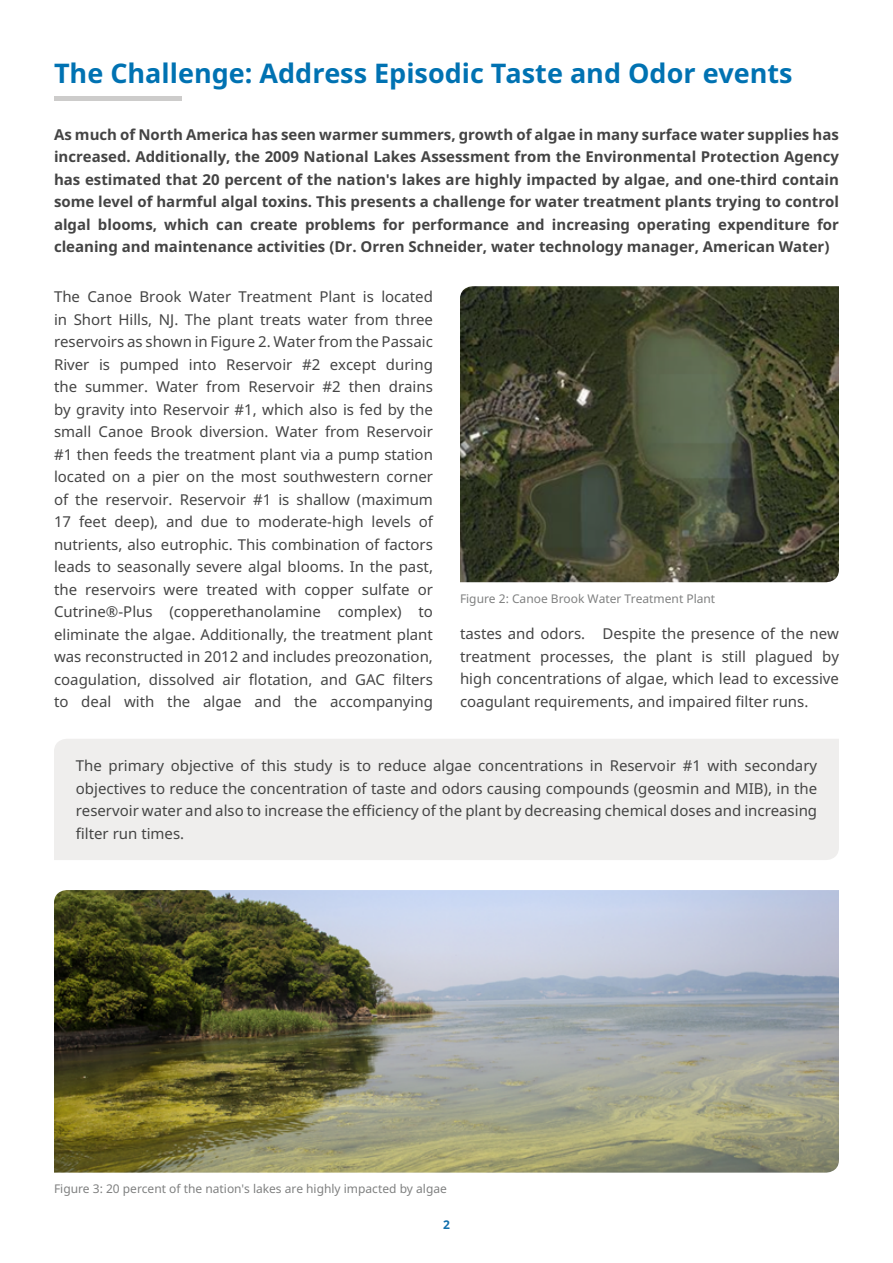
<style>
.page{position:relative;width:893px;height:1263px;background:#fff}
.page>*{position:absolute;margin:0;border:0;box-sizing:border-box;transform-origin:0 0}
.t1{font:700 27px "Noto Sans";color:#0072b2}
.t2{font:15px/22.5px "Noto Sans";color:#444;text-align:justify}
.t3{font:700 15px/22.5px "Noto Sans";color:#444;text-align:justify}
.t4{font:12px "Noto Sans";color:#7f8080}
.t5{font:700 12px "Noto Sans";color:#116fac}
</style>
<div class="page">
<hr style="left:54px;top:97px;width:128px;height:4px;background:#cdcccb">
<img style="left:460px;top:286px;width:379px;height:296px">
<div style="left:54px;top:739px;width:785px;height:121px;background:#efeeed"></div>
<img style="left:54px;top:890px;width:785px;height:282px">
<h1 class="t1" style="left:54px;top:54px;width:740px">The Challenge: Address Episodic Taste and Odor events</h1>
<p class="t3" style="left:54px;top:123px;width:786px">As much of North America has seen warmer summers, growth of algae in many surface water supplies has increased. Additionally, the 2009 National Lakes Assessment from the Environmental Protection Agency has estimated that 20 percent of the nation's lakes are highly impacted by algae, and one-third contain some level of harmful algal toxins. This presents a challenge for water treatment plants trying to control algal blooms, which can create problems for performance and increasing operating expenditure for cleaning and maintenance activities (Dr. Orren Schneider, water technology manager, American Water)</p>
<p class="t2" style="left:54px;top:285px;width:380px">The Canoe Brook Water Treatment Plant is located in Short Hills, NJ. The plant treats water from three reservoirs as shown in Figure 2. Water from the Passaic River is pumped into Reservoir #2 except during the summer. Water from Reservoir #2 then drains by gravity into Reservoir #1, which also is fed by the small Canoe Brook diversion. Water from Reservoir #1 then feeds the treatment plant via a pump station located on a pier on the most southwestern corner of the reservoir. Reservoir #1 is shallow (maximum 17 feet deep), and due to moderate-high levels of nutrients, also eutrophic. This combination of factors leads to seasonally severe algal blooms. In the past, the reservoirs were treated with copper sulfate or Cutrine®-Plus (copperethanolamine complex) to eliminate the algae. Additionally, the treatment plant was reconstructed in 2012 and includes preozonation, coagulation, dissolved air flotation, and GAC filters to deal with the algae and the accompanying</p>
<p class="t4" style="left:460px;top:590px;width:257px">Figure 2: Canoe Brook Water Treatment Plant</p>
<p class="t2" style="left:460px;top:622px;width:380px">tastes and odors. Despite the presence of the new treatment processes, the plant is still plagued by high concentrations of algae, which lead to excessive coagulant requirements, and impaired filter runs.</p>
<p class="t2" style="left:76px;top:754px;width:743px">The primary objective of this study is to reduce algae concentrations in Reservoir #1 with secondary objectives to reduce the concentration of taste and odors causing compounds (geosmin and MIB), in the reservoir water and also to increase the efficiency of the plant by decreasing chemical doses and increasing filter run times.</p>
<p class="t4" style="left:54px;top:1180px;width:394px">Figure 3: 20 percent of the nation's lakes are highly impacted by algae</p>
<p class="t5" style="left:443px;top:1216px;width:8px">2</p>
</div>
